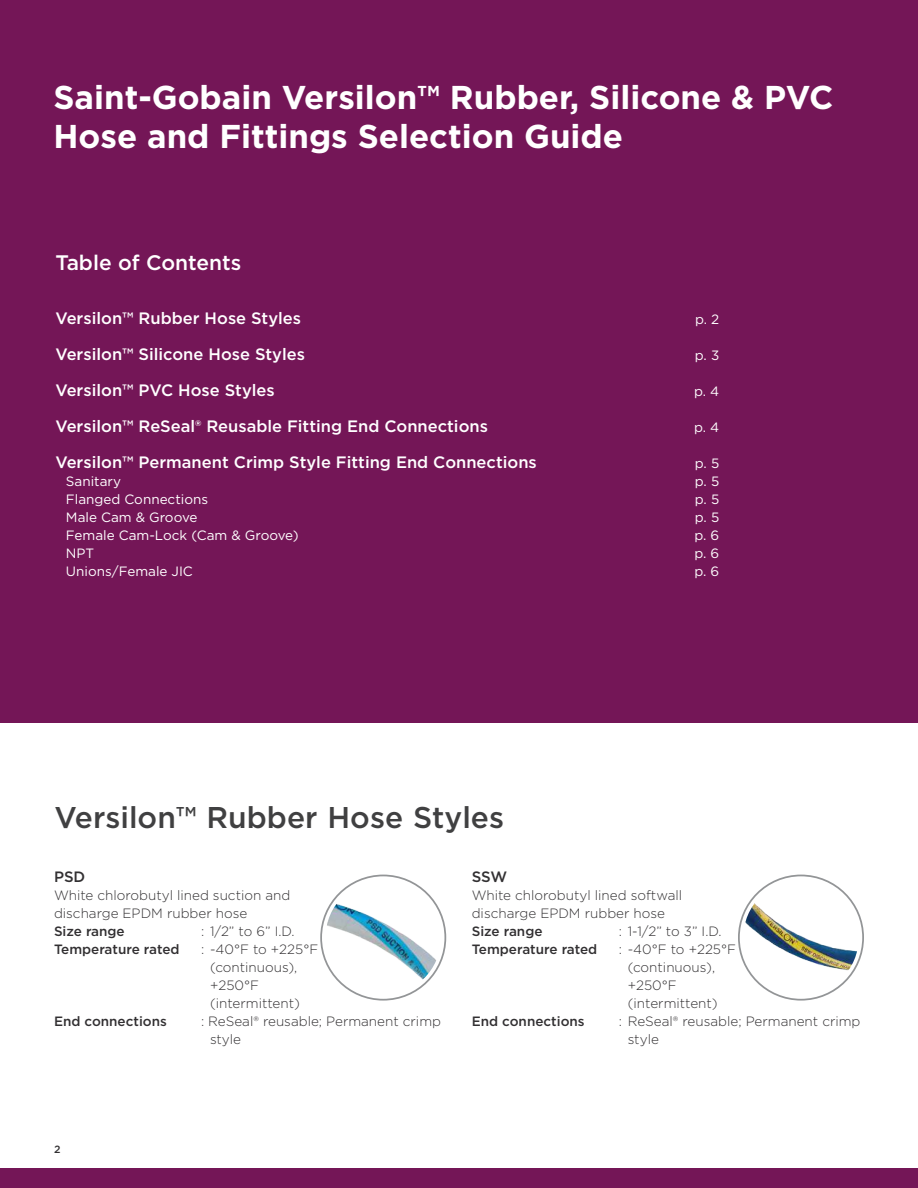
<style>
.page{position:relative;width:918px;height:1188px;background:#fff}
.page>*{position:absolute;margin:0;border:0;box-sizing:border-box;transform-origin:0 0}
.t1{font:700 33px/39px "Gotham";color:#fff}
.t2{font:500 30px "Gotham";color:#404041}
.t3{font:500 21px "Gotham";color:#fff}
.t4{font:500 16.5px "Gotham";color:#fff}
.t5{font:500 15px "Gotham";letter-spacing:-.005em;color:#323032}
.t6{font:300 13.5px/18px "Gotham";color:#323032}
.t7{font:13.5px "Gotham";color:#fff}
.t8{font:500 13.5px "Gotham";color:#323032}
.t9{font:500 10.5px "Gotham";color:#323032}
</style>
<div class="page">
<div style="left:0;top:1169px;width:918px;height:19px;background:#741657"></div>
<div style="left:0;top:0;width:918px;height:723px;background:#741657"></div>
<svg style="left:321px;top:875px;width:124px;height:125px"></svg>
<div style="left:320px;top:875px;width:126px;height:126px;border:2px solid #939597;border-radius:50%"></div>
<img style="left:326px;top:880px;width:115px;height:115px;border-radius:58px">
<svg style="left:739px;top:875px;width:124px;height:125px"></svg>
<div style="left:738px;top:875px;width:126px;height:126px;border:2px solid #939597;border-radius:50%"></div>
<img style="left:743px;top:880px;width:116px;height:115px;border-radius:58px">
<h1 class="t1" style="left:54px;top:80px;width:781px">Saint-Gobain Versilon™ Rubber, Silicone &amp; PVC<br>Hose and Fittings Selection Guide</h1>
<h3 class="t3" style="left:55px;top:253px;width:187px">Table of Contents</h3>
<p class="t4" style="left:55px;top:311px;width:247px">Versilon™ Rubber Hose Styles</p>
<p class="t7" style="left:695px;top:313px;width:26px">p. 2</p>
<p class="t4" style="left:55px;top:347px;width:251px">Versilon™ Silicone Hose Styles</p>
<p class="t7" style="left:695px;top:349px;width:26px">p. 3</p>
<p class="t4" style="left:55px;top:383px;width:221px">Versilon™ PVC Hose Styles</p>
<p class="t7" style="left:694px;top:385px;width:27px">p. 4</p>
<p class="t4" style="left:55px;top:419px;width:434px">Versilon™ ReSeal® Reusable Fitting End Connections</p>
<p class="t7" style="left:694px;top:421px;width:27px">p. 4</p>
<p class="t4" style="left:55px;top:455px;width:483px">Versilon™ Permanent Crimp Style Fitting End Connections</p>
<p class="t7" style="left:695px;top:457px;width:26px">p. 5</p>
<p class="t7" style="left:66px;top:475px;width:57px">Sanitary</p>
<p class="t7" style="left:695px;top:475px;width:26px">p. 5</p>
<p class="t7" style="left:66px;top:493px;width:144px">Flanged Connections</p>
<p class="t7" style="left:695px;top:493px;width:26px">p. 5</p>
<p class="t7" style="left:66px;top:511px;width:133px">Male Cam &amp; Groove</p>
<p class="t7" style="left:695px;top:511px;width:26px">p. 5</p>
<p class="t7" style="left:66px;top:529px;width:234px">Female Cam-Lock (Cam &amp; Groove)</p>
<p class="t7" style="left:694px;top:529px;width:26px">p. 6</p>
<p class="t7" style="left:66px;top:547px;width:30px">NPT</p>
<p class="t7" style="left:694px;top:547px;width:26px">p. 6</p>
<p class="t7" style="left:66px;top:565px;width:128px">Unions/Female JIC</p>
<p class="t7" style="left:694px;top:565px;width:26px">p. 6</p>
<h2 class="t2" style="left:55px;top:804px;width:451px">Versilon™ Rubber Hose Styles</h2>
<p class="t5" style="left:54px;top:870px;width:33px">PSD</p>
<p class="t6" style="left:54px;top:887px;width:238px">White chlorobutyl lined suction and discharge EPDM rubber hose</p>
<p class="t8" style="left:54px;top:925px;width:72px">Size range</p>
<p class="t6" style="left:201px;top:923px;width:95px">: 1/2” to 6” I.D.</p>
<p class="t8" style="left:54px;top:943px;width:127px">Temperature rated</p>
<p class="t6" style="left:210px;top:941px;width:110px;text-indent:-9px">: -40°F to +225°F (continuous), +250°F (intermittent)</p>
<p class="t8" style="left:54px;top:1015px;width:114px">End connections</p>
<p class="t6" style="left:210px;top:1013px;width:233px;text-indent:-9px">: ReSeal® reusable; Permanent crimp style</p>
<p class="t5" style="left:472px;top:870px;width:37px">SSW</p>
<p class="t6" style="left:472px;top:887px;width:212px">White chlorobutyl lined softwall discharge EPDM rubber hose</p>
<p class="t8" style="left:472px;top:925px;width:72px">Size range</p>
<p class="t6" style="left:619px;top:923px;width:104px">: 1-1/2” to 3” I.D.</p>
<p class="t8" style="left:472px;top:943px;width:127px">Temperature rated</p>
<p class="t6" style="left:628px;top:941px;width:110px;text-indent:-9px">: -40°F to +225°F (continuous), +250°F (intermittent)</p>
<p class="t8" style="left:472px;top:1015px;width:114px">End connections</p>
<p class="t6" style="left:628px;top:1013px;width:234px;text-indent:-9px">: ReSeal® reusable; Permanent crimp style</p>
<p class="t9" style="left:54px;top:1145px;width:8px">2</p>
</div>
